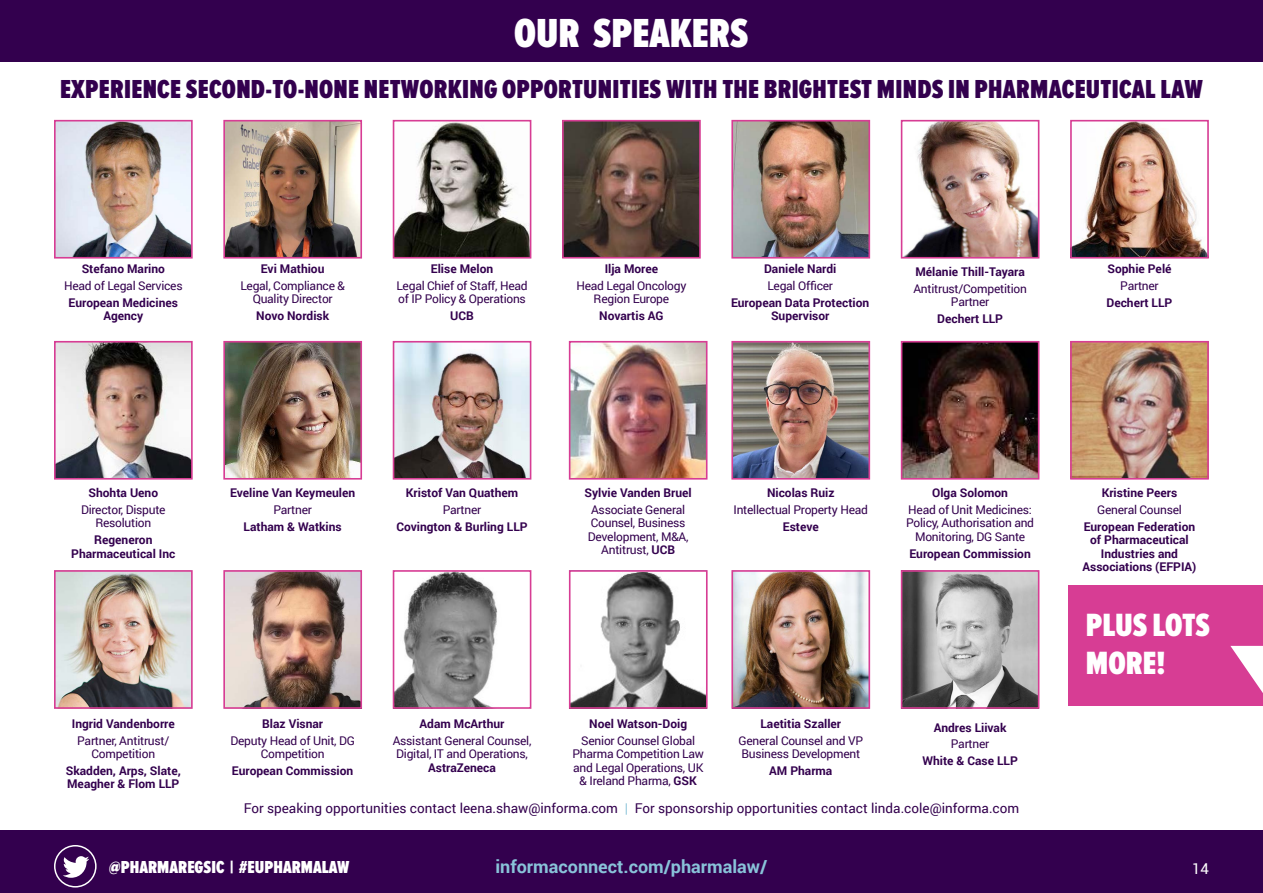
<style>
.page{position:relative;width:1263px;height:893px;background:#fff}
.page>*{position:absolute;margin:0;border:0;box-sizing:border-box;transform-origin:0 0}
.t1{font:900 42.15px "Proxima Nova A Ex Cn";color:#fff}
.t2{font:900 33.45px/37.5px "Proxima Nova A Ex Cn";color:#fff}
.t3{font:900 27px "Proxima Nova A Ex Cn";letter-spacing:.01em;color:#33004e}
.t4{font:700 18px "Roboto";color:#89c3d9}
.t5{font:900 18px "Proxima Nova A Ex Cn";color:#fff}
.t6{font:15px "Roboto";color:#fff}
.t7{font:13.5px "Roboto";color:#33004e}
.t8{font:12px/13.5px "Roboto";letter-spacing:-.02em;color:#33004e;text-align:center}
.t9{font:700 12px/13.5px "Roboto";color:#33004e;text-align:center}
.s1{font-weight:700}
.s2{color:#89c3d9}
</style>
<div class="page">
<div style="left:1069px;top:586px;width:194px;height:120px;background:#d73d94"></div>
<svg style="left:1230px;top:646px;width:33px;height:47px"></svg>
<div style="left:0;top:831px;width:1263px;height:62px;background:#33004e"></div>
<svg style="left:63px;top:856px;width:26px;height:22px"></svg>
<div style="left:54px;top:845px;width:43px;height:42px;border:1px solid #fff;border-radius:50%"></div>
<img style="left:572px;top:573px;width:133px;height:133px">
<div style="left:569px;top:570px;width:139px;height:139px;border:2px solid #d73d94"></div>
<img style="left:572px;top:344px;width:132px;height:133px">
<div style="left:569px;top:341px;width:138px;height:139px;border:2px solid #d73d94"></div>
<img style="left:57px;top:344px;width:133px;height:133px">
<div style="left:54px;top:341px;width:139px;height:139px;border:2px solid #d73d94"></div>
<img style="left:57px;top:573px;width:133px;height:133px">
<div style="left:54px;top:570px;width:139px;height:139px;border:2px solid #d73d94"></div>
<img style="left:226px;top:573px;width:133px;height:133px">
<div style="left:223px;top:570px;width:139px;height:139px;border:2px solid #d73d94"></div>
<img style="left:226px;top:344px;width:133px;height:133px">
<div style="left:223px;top:341px;width:139px;height:139px;border:2px solid #d73d94"></div>
<img style="left:396px;top:344px;width:132px;height:133px">
<div style="left:393px;top:341px;width:138px;height:139px;border:2px solid #d73d94"></div>
<img style="left:396px;top:573px;width:102px;height:133px">
<div style="left:393px;top:570px;width:138px;height:139px;border:2px solid #d73d94"></div>
<img style="left:734px;top:573px;width:133px;height:133px">
<div style="left:731px;top:570px;width:139px;height:139px;border:2px solid #d73d94"></div>
<img style="left:904px;top:344px;width:132px;height:133px">
<div style="left:901px;top:341px;width:138px;height:139px;border:2px solid #d73d94"></div>
<img style="left:734px;top:344px;width:133px;height:133px">
<div style="left:731px;top:341px;width:139px;height:139px;border:2px solid #d73d94"></div>
<img style="left:904px;top:123px;width:132px;height:133px">
<div style="left:901px;top:120px;width:138px;height:139px;border:2px solid #d73d94"></div>
<div style="left:0;top:0;width:1263px;height:61px;background:#33004e"></div>
<img style="left:57px;top:123px;width:133px;height:133px">
<div style="left:54px;top:120px;width:139px;height:139px;border:2px solid #d73d94"></div>
<img style="left:396px;top:123px;width:132px;height:133px">
<div style="left:393px;top:120px;width:138px;height:139px;border:2px solid #d73d94"></div>
<img style="left:1073px;top:344px;width:133px;height:133px">
<div style="left:1070px;top:341px;width:139px;height:139px;border:2px solid #d73d94"></div>
<img style="left:226px;top:123px;width:133px;height:133px">
<div style="left:223px;top:120px;width:139px;height:139px;border:2px solid #d73d94"></div>
<img style="left:734px;top:123px;width:133px;height:133px">
<div style="left:731px;top:120px;width:139px;height:139px;border:2px solid #d73d94"></div>
<img style="left:565px;top:123px;width:133px;height:133px">
<div style="left:562px;top:120px;width:139px;height:139px;border:2px solid #d73d94"></div>
<img style="left:1073px;top:123px;width:133px;height:133px">
<div style="left:1070px;top:120px;width:139px;height:139px;border:2px solid #d73d94"></div>
<img style="left:904px;top:573px;width:132px;height:133px">
<div style="left:901px;top:570px;width:138px;height:139px;border:2px solid #d73d94"></div>
<h1 class="t1" style="left:514px;top:9px;width:236px">OUR SPEAKERS</h1>
<h3 class="t3" style="left:60px;top:74px;width:1144px">EXPERIENCE SECOND-TO-NONE NETWORKING OPPORTUNITIES WITH THE BRIGHTEST MINDS IN PHARMACEUTICAL LAW</h3>
<p class="t9" style="left:82px;top:262px;width:85px">Stefano Marino</p>
<p class="t8" style="left:64px;top:278px;width:120px">Head of Legal Services</p>
<p class="t9" style="left:69px;top:295px;width:111px">European Medicines<br>Agency</p>
<p class="t9" style="left:261px;top:262px;width:65px">Evi Mathiou</p>
<p class="t8" style="left:240px;top:278px;width:106px">Legal, Compliance &amp;<br>Quality Director</p>
<p class="t9" style="left:256px;top:309px;width:75px">Novo Nordisk</p>
<p class="t9" style="left:431px;top:262px;width:64px">Elise Melon</p>
<p class="t8" style="left:396px;top:278px;width:133px;text-align:left">Legal Chief of Staff, Head of IP Policy &amp; Operations</p>
<p class="t9" style="left:450px;top:309px;width:25px">UCB</p>
<p class="t9" style="left:605px;top:262px;width:55px">Ilja Moree</p>
<p class="t8" style="left:576px;top:278px;width:112px">Head Legal Oncology<br>Region Europe</p>
<p class="t9" style="left:599px;top:309px;width:66px">Novartis AG</p>
<p class="t9" style="left:764px;top:262px;width:74px">Daniele Nardi</p>
<p class="t8" style="left:767px;top:278px;width:67px">Legal Officer</p>
<p class="t9" style="left:731px;top:295px;width:140px">European Data Protection<br>Supervisor</p>
<p class="t9" style="left:915px;top:265px;width:111px">Mélanie Thill-Tayara</p>
<p class="t8" style="left:913px;top:281px;width:115px">Antitrust/Competition<br>Partner</p>
<p class="t9" style="left:937px;top:312px;width:67px">Dechert LLP</p>
<p class="t9" style="left:1107px;top:262px;width:66px">Sophie Pelé</p>
<p class="t8" style="left:1120px;top:278px;width:40px">Partner</p>
<p class="t9" style="left:1106px;top:295px;width:67px">Dechert LLP</p>
<p class="t9" style="left:88px;top:486px;width:71px">Shohta Ueno</p>
<p class="t8" style="left:81px;top:502px;width:86px">Director, Dispute<br>Resolution</p>
<p class="t9" style="left:71px;top:533px;width:106px">Regeneron<br>Pharmaceutical Inc</p>
<p class="t9" style="left:72px;top:716px;width:104px">Ingrid Vandenborre</p>
<p class="t8" style="left:77px;top:733px;width:94px">Partner, Antitrust/<br>Competition</p>
<p class="t9" style="left:66px;top:763px;width:117px;text-align:left">Skadden, Arps, Slate,<br>Meagher &amp; Flom LLP</p>
<p class="t9" style="left:230px;top:486px;width:126px">Eveline Van Keymeulen</p>
<p class="t8" style="left:273px;top:502px;width:40px">Partner</p>
<p class="t9" style="left:244px;top:519px;width:100px">Latham &amp; Watkins</p>
<p class="t9" style="left:406px;top:486px;width:114px">Kristof Van Quathem</p>
<p class="t8" style="left:443px;top:502px;width:40px">Partner</p>
<p class="t9" style="left:396px;top:519px;width:133px">Covington &amp; Burling LLP</p>
<p class="t9" style="left:584px;top:486px;width:109px">Sylvie Vanden Bruel</p>
<p class="t8" style="left:588px;top:502px;width:102px">Associate General<br>Counsel, Business<br>Development, M&amp;A,<br>Antitrust, <span class="s1">UCB</span></p>
<p class="t9" style="left:767px;top:486px;width:69px">Nicolas Ruiz</p>
<p class="t8" style="left:733px;top:502px;width:136px">Intellectual Property Head</p>
<p class="t9" style="left:783px;top:519px;width:37px">Esteve</p>
<p class="t9" style="left:932px;top:486px;width:77px">Olga Solomon</p>
<p class="t8" style="left:906px;top:502px;width:129px">Head of Unit Medicines:<br>Policy, Authorisation and<br>Monitoring, DG Sante</p>
<p class="t9" style="left:909px;top:546px;width:123px">European Commission</p>
<p class="t9" style="left:262px;top:716px;width:62px">Blaz Visnar</p>
<p class="t8" style="left:230px;top:733px;width:126px">Deputy Head of Unit, DG<br>Competition</p>
<p class="t9" style="left:232px;top:763px;width:123px">European Commission</p>
<p class="t9" style="left:420px;top:716px;width:86px">Adam McArthur</p>
<p class="t8" style="left:393px;top:733px;width:140px;text-align:left">Assistant General Counsel,<br>Digital, IT and Operations,</p>
<p class="t9" style="left:428px;top:760px;width:69px">AstraZeneca</p>
<p class="t9" style="left:589px;top:716px;width:99px">Noel Watson-Doig</p>
<p class="t8" style="left:572px;top:733px;width:133px">Senior Counsel Global<br>Pharma Competition Law and Legal Operations, UK &amp; Ireland Pharma, <span class="s1">GSK</span></p>
<p class="t9" style="left:760px;top:716px;width:82px">Laetitia Szaller</p>
<p class="t8" style="left:738px;top:733px;width:126px;text-align:left">General Counsel and VP<br>Business Development</p>
<p class="t9" style="left:769px;top:763px;width:65px">AM Pharma</p>
<p class="t9" style="left:934px;top:720px;width:74px">Andres Liivak</p>
<p class="t8" style="left:951px;top:737px;width:40px">Partner</p>
<p class="t9" style="left:922px;top:753px;width:97px">White &amp; Case LLP</p>
<p class="t7" style="left:244px;top:799px;width:777px">For speaking opportunities contact leena.shaw@informa.com <span class="s2">|</span> For sponsorship opportunities contact linda.cole@informa.com</p>
<p class="t9" style="left:1102px;top:486px;width:77px">Kristine Peers</p>
<p class="t8" style="left:1097px;top:502px;width:86px">General Counsel</p>
<p class="t9" style="left:1082px;top:519px;width:115px">European Federation of Pharmaceutical<br>Industries and<br>Associations (EFPIA)</p>
<h2 class="t2" style="left:1086px;top:609px;width:126px">PLUS LOTS<br>MORE!</h2>
<h3 class="t5" style="left:109px;top:857px;width:242px">@PHARMAREGSIC | #EUPHARMALAW</h3>
<h3 class="t4" style="left:495px;top:854px;width:273px">informaconnect.com/pharmalaw/</h3>
<p class="t6" style="left:1192px;top:858px;width:18px">14</p>
</div>
